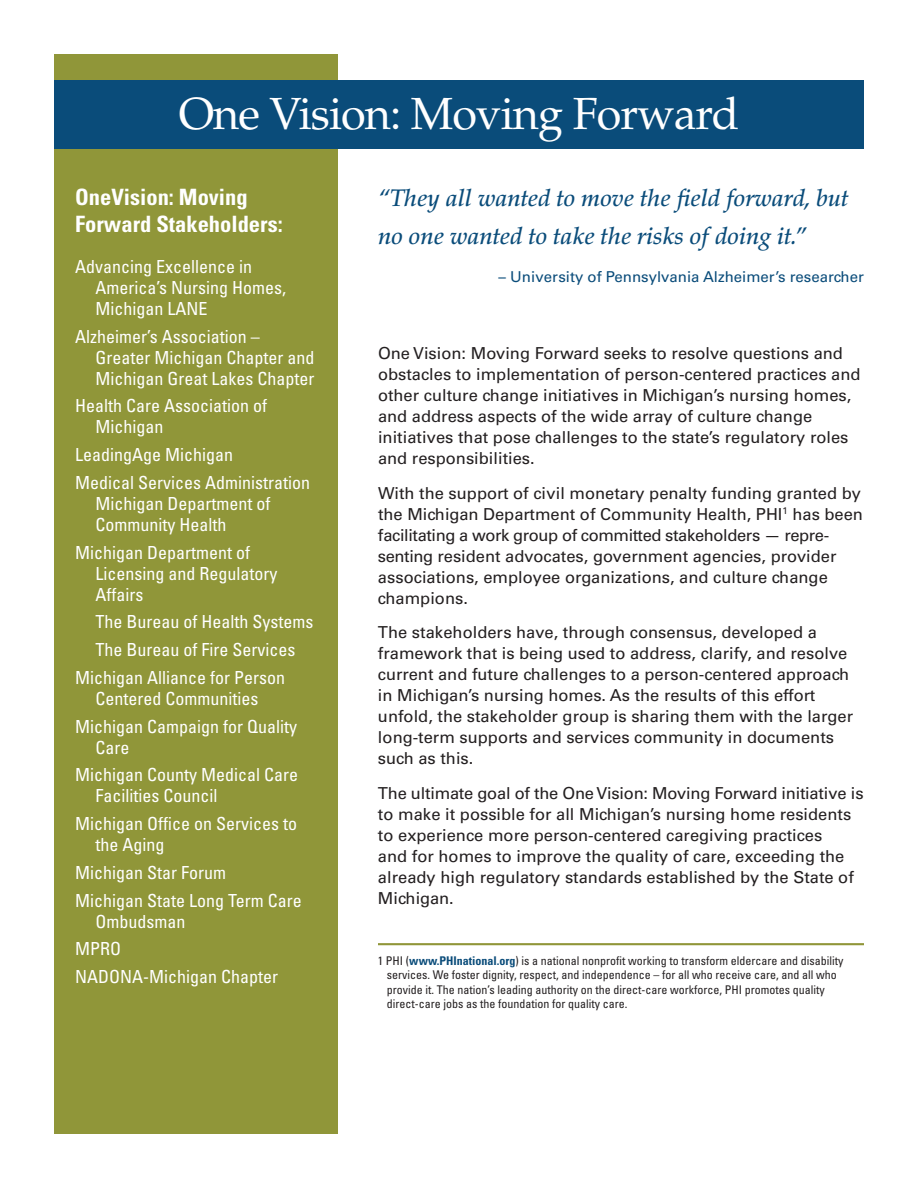
<style>
.page{position:relative;width:918px;height:1188px;background:#fff}
.page>*{position:absolute;margin:0;border:0;box-sizing:border-box;transform-origin:0 0}
.t1{font:45px "Palatino LT Std";letter-spacing:-.02em;color:#fff}
.t2{font:italic 500 24px/37.8px "Palatino LT Std";color:#0a4c7a}
.t3{font:700 condensed 22.5px/27px "Univers LT Std";color:#fff}
.t4{font:condensed 18px/21px "Univers LT Std";color:#fff}
.t5{font:16.5px/21px "Univers LT Std";color:#231f20}
.t6{font:15px "Univers LT Std";color:#0a4c7a}
.t7{font:condensed 12px/14.4px "Univers LT Std";color:#231f20}
.s1{font-weight:700;color:#0a4c7a}
</style>
<div class="page">
<div style="left:54px;top:54px;width:284px;height:1080px;background:#909639"></div>
<div style="left:54px;top:80px;width:810px;height:68px;background:#0a4c7a"></div>
<hr style="left:378px;top:943px;width:486px;height:2px;background:#909639">
<h1 class="t1" style="left:179px;top:87px;width:562px">One Vision: Moving Forward</h1>
<h3 class="t3" style="left:75px;top:184px;width:209px">OneVision: Moving<br>Forward Stakeholders:</h3>
<p class="t4" style="left:95px;top:256px;width:192px;text-indent:-20px">Advancing Excellence in<br>America’s Nursing Homes,<br>Michigan LANE</p>
<p class="t4" style="left:95px;top:325px;width:220px;text-indent:-20px">Alzheimer’s Association –<br>Greater Michigan Chapter and<br>Michigan Great Lakes Chapter</p>
<p class="t4" style="left:95px;top:395px;width:173px;text-indent:-20px">Health Care Association of<br>Michigan</p>
<p class="t4" style="left:75px;top:441px;width:236px;line-height:27.8px">LeadingAge Michigan<br>Medical Services Administration</p>
<p class="t4" style="left:95px;top:493px;width:176px">Michigan Department of<br>Community Health</p>
<p class="t4" style="left:95px;top:541px;width:183px;text-indent:-20px">Michigan Department of<br>Licensing and Regulatory<br>Affairs</p>
<p class="t4" style="left:95px;top:611px;width:219px">The Bureau of Health Systems</p>
<p class="t4" style="left:95px;top:639px;width:201px">The Bureau of Fire Services</p>
<p class="t4" style="left:75px;top:667px;width:211px">Michigan Alliance for Person</p>
<p class="t4" style="left:75px;top:684px;width:223px;line-height:27.8px;text-indent:20px">Centered Communities<br>Michigan Campaign for Quality</p>
<p class="t4" style="left:75px;top:733px;width:224px;line-height:27.8px;text-indent:20px">Care<br>Michigan County Medical Care</p>
<p class="t4" style="left:75px;top:782px;width:223px;line-height:27.8px;text-indent:20px">Facilities Council<br>Michigan Office on Services to</p>
<p class="t4" style="left:75px;top:831px;width:228px;line-height:27.8px;text-indent:20px">the Aging<br>Michigan Star Forum<br>Michigan State Long Term Care</p>
<p class="t4" style="left:75px;top:907px;width:204px;line-height:27.8px;text-indent:20px">Ombudsman<br>MPRO<br>NADONA-Michigan Chapter</p>
<h2 class="t2" style="left:378px;top:180px;width:472px">“They all wanted to move the field forward, but no one wanted to take the risks of doing it.”</h2>
<p class="t6" style="left:499px;top:268px;width:367px">– University of Pennsylvania Alzheimer’s researcher</p>
<p class="t5" style="left:378px;top:343px;width:484px">One Vision: Moving Forward seeks to resolve questions and obstacles to implementation of person-centered practices and other culture change initiatives in Michigan’s nursing homes, and address aspects of the wide array of culture change initiatives that pose challenges to the state’s regulatory roles and responsibilities.</p>
<p class="t5" style="left:378px;top:483px;width:487px">With the support of civil monetary penalty funding granted by the Michigan Department of Community Health, PHI<sup>1</sup> has been facilitating a work group of committed stakeholders — repre&shy;senting resident advocates, government agencies, provider associations, employee organizations, and culture change champions.</p>
<p class="t5" style="left:378px;top:622px;width:477px">The stakeholders have, through consensus, developed a framework that is being used to address, clarify, and resolve current and future challenges to a person-centered approach in Michigan’s nursing homes. As the results of this effort unfold, the stakeholder group is sharing them with the larger long-term supports and services community in documents such as this.</p>
<p class="t5" style="left:378px;top:783px;width:487px">The ultimate goal of the One Vision: Moving Forward initiative is to make it possible for all Michigan’s nursing home residents to experience more person-centered caregiving practices<br>and for homes to improve the quality of care, exceeding the already high regulatory standards established by the State of Michigan.</p>
<p class="t7" style="left:387px;top:953px;width:458px;text-indent:-9px">1 PHI (<span class="s1">www.PHInational.org</span>) is a national nonprofit working to transform eldercare and disability services. We foster dignity, respect, and independence – for all who receive care, and all who provide it. The nation’s leading authority on the direct-care workforce, PHI promotes quality direct-care jobs as the foundation for quality care.</p>
</div>
